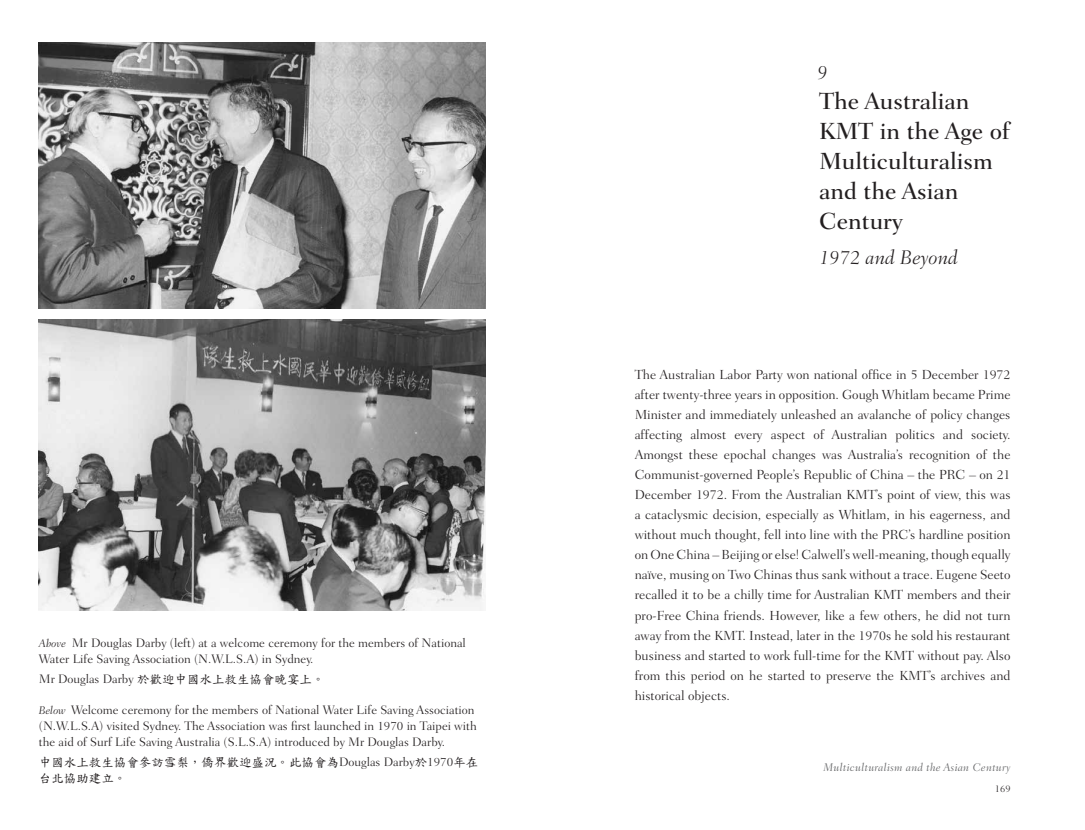
<style>
.page{position:relative;width:1085px;height:830px;background:#fff}
.page>*{position:absolute;margin:0;border:0;box-sizing:border-box;transform-origin:0 0}
.t1{font:500 23.75px/30px "Fairfield LH";color:#231f20}
.t2{font:italic 300 20px "Fairfield LH";color:#231f20}
.t3{font:300 13.38px/20px "Fairfield LH";color:#231f20;text-align:justify}
.t4{font:300 12.5px/16.2px "Fairfield LH";color:#231f20}
.t5{font:12.5px/16.2px "DF Kai Shu SB Estd BF";color:#231f20}
.t6{font:italic 300 11.25px "Fairfield LH";letter-spacing:.02em;color:#5f6062}
.t7{font:300 10px "Fairfield LH";color:#231f20}
.s1{font-style:italic;font-size:11.25px}
.s2{font-family:"Fairfield LH";font-weight:300}
</style>
<div class="page">
<img style="left:39px;top:43px;width:447px;height:265px">
<img style="left:39px;top:320px;width:447px;height:290px">
<p class="t4" style="left:39px;top:634px;width:428px"><span class="s1">Above</span> Mr Douglas Darby (left) at a welcome ceremony for the members of National<br>Water Life Saving Association (N.W.L.S.A) in Sydney.</p>
<p class="t5" style="left:39px;top:670px;width:287px"><span class="s2">Mr Douglas Darby</span> 於歡迎中國水上救生協會晚宴上。</p>
<p class="t4" style="left:39px;top:701px;width:439px"><span class="s1">Below</span> Welcome ceremony for the members of National Water Life Saving Association (N.W.L.S.A) visited Sydney. The Association was first launched in 1970 in Taipei with the aid of Surf Life Saving Australia (S.L.S.A) introduced by Mr Douglas Darby.</p>
<p class="t5" style="left:39px;top:753px;width:441px">中國水上救生協會參訪雪梨，僑界歡迎盛況。此協會為<span class="s2">Douglas Darby</span>於<span class="s2">1970</span>年在台北協助建立。</p>
<h2 class="t2" style="left:817px;top:61px;width:12px">9</h2>
<h1 class="t1" style="left:819px;top:86px;width:192px">The Australian<br>KMT in the Age of<br>Multiculturalism and the Asian<br>Century</h1>
<h2 class="t2" style="left:819px;top:245px;width:140px">1972 and Beyond</h2>
<p class="t3" style="left:634px;top:365px;width:377px">The Australian Labor Party won national office in 5 December 1972 after twenty-three years in opposition. Gough Whitlam became Prime Minister and immediately unleashed an avalanche of policy changes affecting almost every aspect of Australian politics and society.<br>Amongst these epochal changes was Australia’s recognition of the Communist-governed People’s Republic of China – the PRC – on 21<br>December 1972. From the Australian KMT’s point of view, this was a cataclysmic decision, especially as Whitlam, in his eagerness, and without much thought, fell into line with the PRC’s hardline position on One China – Beijing or else! Calwell’s well-meaning, though equally naïve, musing on Two Chinas thus sank without a trace. Eugene Seeto recalled it to be a chilly time for Australian KMT members and their pro-Free China friends. However, like a few others, he did not turn away from the KMT. Instead, later in the 1970s he sold his restaurant business and started to work full-time for the KMT without pay. Also from this period on he started to preserve the KMT’s archives and historical objects.</p>
<p class="t6" style="left:823px;top:760px;width:189px">Multiculturalism and the Asian Century</p>
<p class="t7" style="left:994px;top:782px;width:17px">169</p>
</div>
